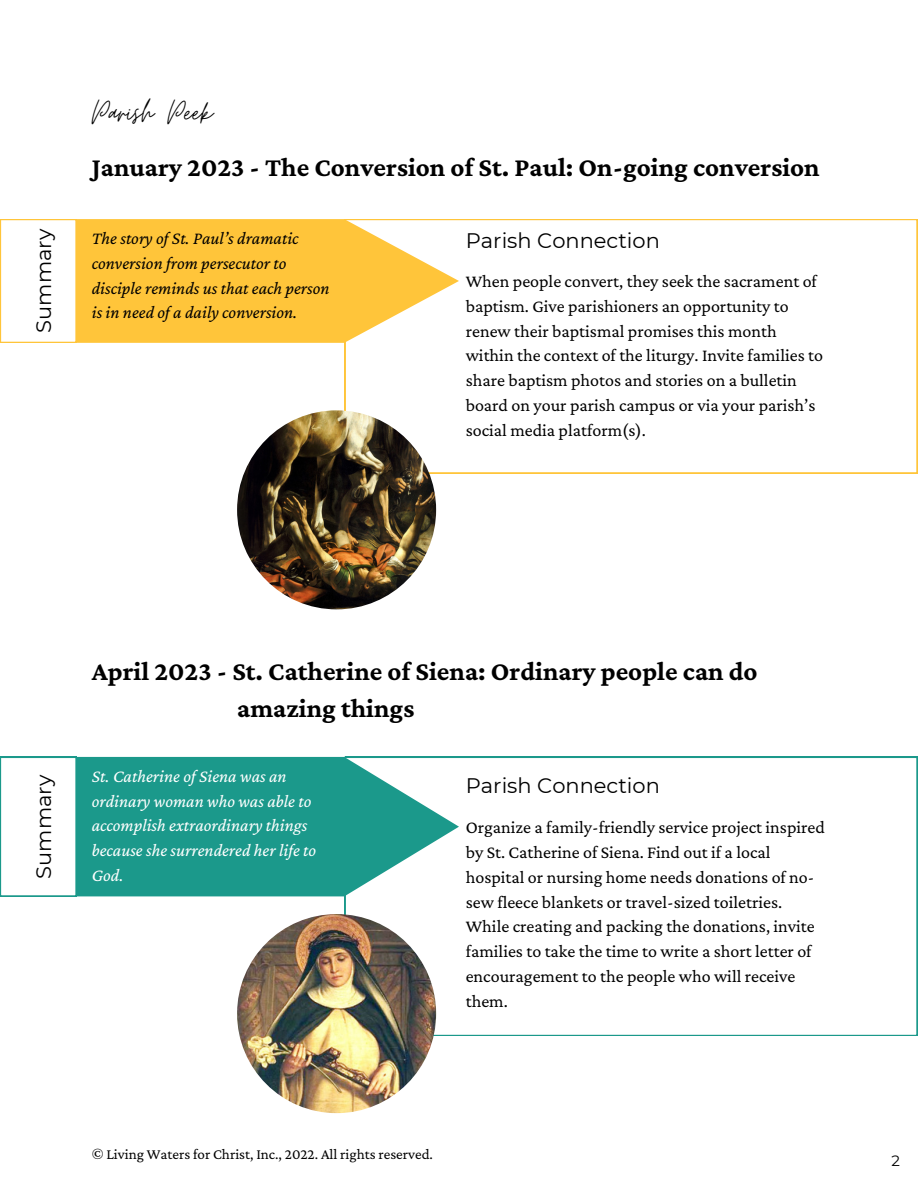
<style>
.page{position:relative;width:918px;height:1188px;background:#fff}
.page>*{position:absolute;margin:0;border:0;box-sizing:border-box;transform-origin:0 0}
.t1{font:36px "Moon Time";color:#000}
.t2{font:700 27px/37.2px "Crimson Pro";color:#000}
.t3{font:21px "Montserrat";color:#000}
.t4{font:18px/24.8px "Crimson Pro";color:#000}
.t5{font:italic 18px/24.8px "Crimson Pro";color:#fff}
.t6{font:italic 18px/24.8px "Crimson Pro";color:#000}
.t7{font:15px "Crimson Pro";color:#000}
.t8{font:15px "Montserrat";color:#000}
</style>
<div class="page">
<svg style="left:345px;top:219px;width:572px;height:254px"></svg>
<svg style="left:77px;top:219px;width:382px;height:124px;background:#ffcd57"></svg>
<svg style="left:0;top:219px;width:76px;height:124px"></svg>
<img style="left:237px;top:410px;width:199px;height:199px;border-radius:50%">
<svg style="left:345px;top:757px;width:572px;height:279px"></svg>
<svg style="left:77px;top:757px;width:382px;height:139px;background:#3ca89c"></svg>
<svg style="left:0;top:757px;width:76px;height:139px"></svg>
<img style="left:237px;top:914px;width:199px;height:199px;border-radius:50%">
<h1 class="t1" style="left:92px;top:91px;width:122px">Parish Peek</h1>
<h2 class="t2" style="left:92px;top:148px;width:729px">January 2023 - The Conversion of St. Paul: On-going conversion</h2>
<p class="t3" style="left:29px;top:333px;width:106px;rotate:-90deg">Summary</p>
<p class="t6" style="left:92px;top:225px;width:239px">The story of St. Paul’s dramatic conversion from persecutor to disciple reminds us that each person is in need of a daily conversion.</p>
<p class="t3" style="left:466px;top:226px;width:196px">Parish Connection</p>
<p class="t4" style="left:466px;top:269px;width:359px">When people convert, they seek the sacrament of baptism. Give parishioners an opportunity to renew their baptismal promises this month within the context of the liturgy. Invite families to share baptism photos and stories on a bulletin board on your parish campus or via your parish’s social media platform(s).</p>
<h2 class="t2" style="left:237px;top:652px;width:522px;text-indent:-145px">April 2023 - St. Catherine of Siena: Ordinary people can do amazing things</h2>
<p class="t3" style="left:29px;top:879px;width:106px;rotate:-90deg">Summary</p>
<p class="t5" style="left:92px;top:763px;width:226px">St. Catherine of Siena was an ordinary woman who was able to accomplish extraordinary things because she surrendered her life to<br>God.</p>
<p class="t3" style="left:466px;top:771px;width:196px">Parish Connection</p>
<p class="t4" style="left:466px;top:815px;width:361px">Organize a family-friendly service project inspired by St. Catherine of Siena. Find out if a local hospital or nursing home needs donations of no&shy;sew fleece blankets or travel-sized toiletries.<br>While creating and packing the donations, invite families to take the time to write a short letter of encouragement to the people who will receive them.</p>
<p class="t7" style="left:92px;top:1144px;width:343px">© Living Waters for Christ, Inc., 2022. All rights reserved.</p>
<p class="t8" style="left:891px;top:1151px;width:10px">2</p>
</div>
